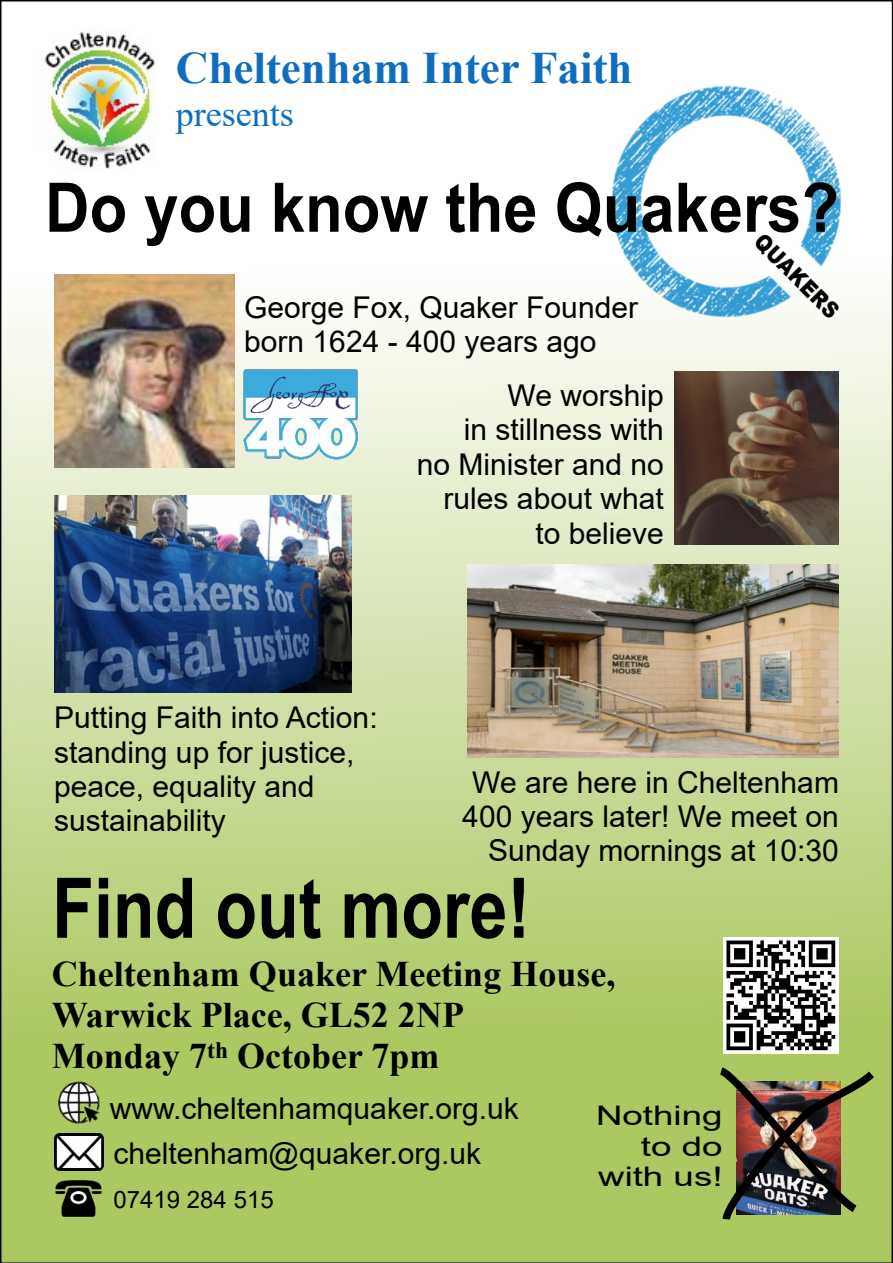
<style>
.page{position:relative;width:893px;height:1263px;background:#fff}
.page>*{position:absolute;margin:0;border:0;box-sizing:border-box;transform-origin:0 0}
.t1{font:700 83.7px "Arial";color:#000;scale:.82 1}
.t2{font:700 68.4px "Arial";color:#000;scale:.9 1}
.t3{font:700 45px "Times New Roman";color:#0f6dbf}
.t4{font:700 36px/41.4px "Times New Roman";color:#000}
.t5{font:36px "Times New Roman";color:#0f6dbf}
.t6{font:30px/34.3px "Arial";color:#000}
.t7{font:27px/30.9px "Arial";color:#000;text-align:right;scale:1.36 1}
.t8{font:24px "Arial";color:#000}
.t9{font:900 22.5px "Arial";color:#000;scale:.87 1}
</style>
<div class="page">
<img style="left:0;top:0;width:893px;height:1263px">
<img style="left:712px;top:1062px;width:170px;height:165px">
<img style="left:675px;top:371px;width:164px;height:173px">
<img style="left:54px;top:496px;width:298px;height:196px">
<img style="left:468px;top:564px;width:371px;height:194px">
<img style="left:58px;top:1081px;width:42px;height:42px">
<img style="left:56px;top:1181px;width:45px;height:35px">
<img style="left:54px;top:1134px;width:50px;height:36px">
<img style="left:39px;top:27px;width:125px;height:143px">
<img style="left:724px;top:938px;width:115px;height:115px">
<img style="left:235px;top:361px;width:131px;height:106px">
<img style="left:54px;top:275px;width:181px;height:192px">
<h3 class="t3" style="left:176px;top:52px;width:458px">Cheltenham Inter Faith</h3>
<p class="t5" style="left:176px;top:101px;width:119px">presents</p>
<h2 class="t2" style="left:45px;top:182px;width:884px">Do you know the Quakers?</h2>
<p class="t9" style="left:764px;top:232px;width:127px;rotate:45deg">QUAKERS</p>
<p class="t6" style="left:244px;top:293px;width:396px">George Fox, Quaker Founder born 1624 - 400 years ago</p>
<p class="t6" style="left:417px;top:381px;width:249px;text-align:right">We worship<br>in stillness with<br>no Minister and no rules about what to believe</p>
<p class="t6" style="left:54px;top:703px;width:325px">Putting Faith into Action: standing up for justice, peace, equality and sustainability</p>
<p class="t6" style="left:462px;top:767px;width:378px;text-align:right">We are here in Cheltenham<br>400 years later! We meet on<br>Sunday mornings at 10:30</p>
<h1 class="t1" style="left:52px;top:877px;width:585px">Find out more!</h1>
<p class="t4" style="left:52px;top:956px;width:565px">Cheltenham Quaker Meeting House,<br>Warwick Place, GL52 2NP<br>Monday 7<sup>th</sup> October 7pm</p>
<p class="t6" style="left:110px;top:1089px;width:411px;line-height:44.2px">www.cheltenhamquaker.org.uk cheltenham@quaker.org.uk</p>
<p class="t8" style="left:113px;top:1190px;width:162px">07419 284 515</p>
<p class="t7" style="left:596px;top:1102px;width:95px">Nothing to do with us!</p>
</div>
